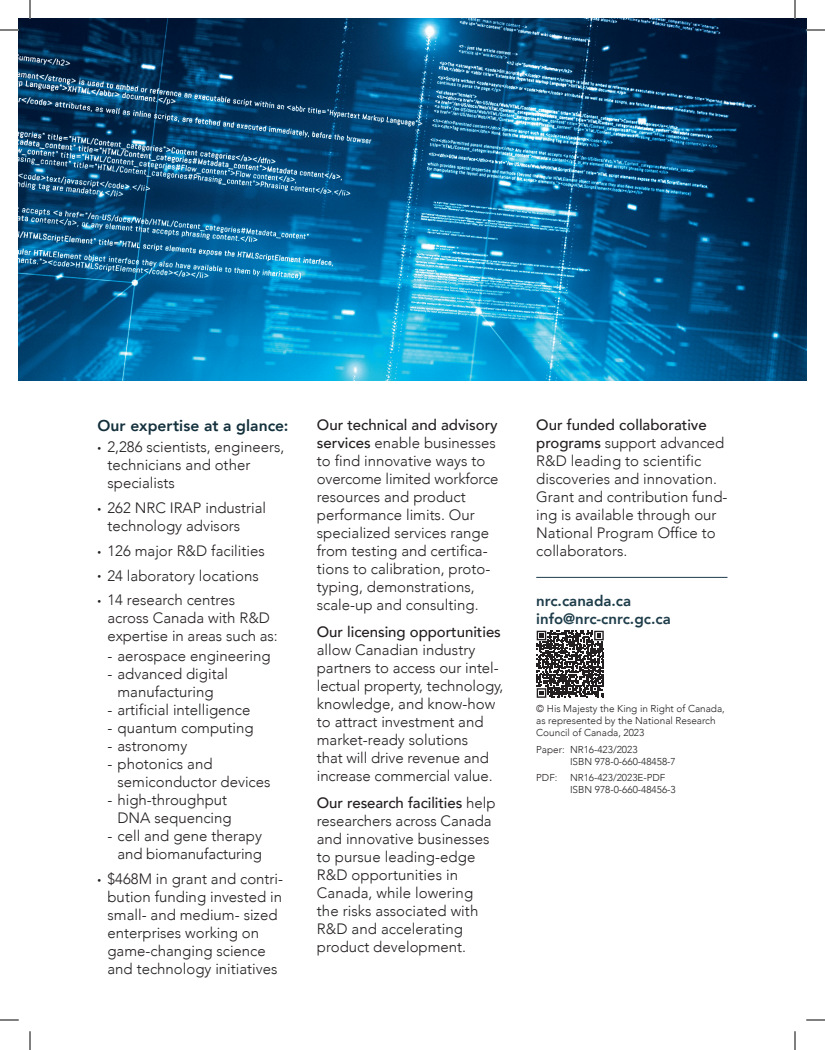
<style>
.page{position:relative;width:825px;height:1050px;background:#fff}
.page>*{position:absolute;margin:0;border:0;box-sizing:border-box;transform-origin:0 0}
.t1{font:800 15.62px "Avenir";letter-spacing:.005em;color:#13303c}
.t2{font:300 15px/18px "Avenir";color:#231f20}
.t3{font:800 15px/18.1px "Avenir";color:#1e3d4a}
.t4{font:500 15px "Avenir";letter-spacing:-.005em;color:#231f20}
.t5{font:300 10px/12px "Avenir";color:#231f20}
.s1{font-size:7.5px}
.s2{font-weight:500}
</style>
<div class="page">
<hr style="left:536px;top:577px;width:192px;height:1px;background:#1e3d4a">
<img style="left:19px;top:19px;width:787px;height:361px">
<svg style="left:536px;top:630px;width:68px;height:68px"></svg>
<svg style="left:0;top:29px;width:19px;height:2px"></svg>
<svg style="left:806px;top:29px;width:19px;height:2px"></svg>
<svg style="left:0;top:1019px;width:19px;height:2px"></svg>
<svg style="left:806px;top:1019px;width:19px;height:2px"></svg>
<svg style="left:29px;top:0;width:2px;height:19px"></svg>
<svg style="left:29px;top:1031px;width:2px;height:19px"></svg>
<svg style="left:794px;top:0;width:2px;height:19px"></svg>
<svg style="left:794px;top:1031px;width:2px;height:19px"></svg>
<p class="t1" style="left:98px;top:413px;width:192px">Our expertise at a glance:</p>
<p class="t2" style="left:107px;top:438px;width:178px;text-indent:-10px"><span class="s1">•</span> 2,286 scientists, engineers, technicians and other specialists</p>
<p class="t2" style="left:107px;top:499px;width:160px;text-indent:-10px"><span class="s1">•</span> 262 NRC IRAP industrial technology advisors</p>
<p class="t2" style="left:98px;top:542px;width:169px"><span class="s1">•</span> 126 major R&amp;D facilities</p>
<p class="t2" style="left:98px;top:567px;width:163px"><span class="s1">•</span> 24 laboratory locations</p>
<p class="t2" style="left:107px;top:591px;width:172px;text-indent:-10px"><span class="s1">•</span> 14 research centres across Canada with R&amp;D expertise in areas such as:</p>
<p class="t2" style="left:107px;top:647px;width:165px">- aerospace engineering</p>
<p class="t2" style="left:107px;top:665px;width:122px;text-align:center">- advanced digital manufacturing</p>
<p class="t2" style="left:107px;top:701px;width:145px">- artificial intelligence</p>
<p class="t2" style="left:107px;top:719px;width:148px">- quantum computing</p>
<p class="t2" style="left:107px;top:737px;width:81px">- astronomy</p>
<p class="t2" style="left:118px;top:755px;width:155px;text-indent:-10px">- photonics and semiconductor devices</p>
<p class="t2" style="left:107px;top:791px;width:126px;text-align:right">- high-throughput<br>DNA sequencing</p>
<p class="t2" style="left:107px;top:827px;width:156px;text-align:right">- cell and gene therapy and biomanufacturing</p>
<p class="t2" style="left:107px;top:870px;width:177px;text-indent:-10px"><span class="s1">•</span> $468M in grant and contri&shy;bution funding invested in small- and medium- sized enterprises working on game-changing science and technology initiatives</p>
<p class="t2" style="left:317px;top:416px;width:183px"><span class="s2">Our technical and advisory services</span> enable businesses to find innovative ways to overcome limited workforce resources and product performance limits. Our specialized services range from testing and certifica&shy;tions to calibration, proto&shy;typing, demonstrations, scale-up and consulting.</p>
<p class="t4" style="left:317px;top:619px;width:186px">Our licensing opportunities</p>
<p class="t2" style="left:317px;top:641px;width:188px">allow Canadian industry partners to access our intel&shy;lectual property, technology, knowledge, and know-how to attract investment and market-ready solutions<br>that will drive revenue and increase commercial value.</p>
<p class="t2" style="left:317px;top:794px;width:180px"><span class="s2">Our research facilities</span> help researchers across Canada and innovative businesses to pursue leading-edge<br>R&amp;D opportunities in<br>Canada, while lowering the risks associated with<br>R&amp;D and accelerating product development.</p>
<p class="t2" style="left:536px;top:416px;width:193px"><span class="s2">Our funded collaborative programs</span> support advanced<br>R&amp;D leading to scientific discoveries and innovation.<br>Grant and contribution fund&shy;ing is available through our<br>National Program Office to collaborators.</p>
<p class="t3" style="left:536px;top:592px;width:136px">nrc.canada.ca info@nrc-cnrc.gc.ca</p>
<p class="t5" style="left:536px;top:703px;width:190px">© His Majesty the King in Right of Canada, as represented by the National Research<br>Council of Canada, 2023</p>
<p class="t5" style="left:570px;top:743px;width:107px;text-indent:-34px">Paper: NR16-423/2023<br>ISBN 978-0-660-48458-7</p>
<p class="t5" style="left:570px;top:772px;width:107px;text-indent:-34px">PDF: NR16-423/2023E-PDF<br>ISBN 978-0-660-48456-3</p>
</div>
